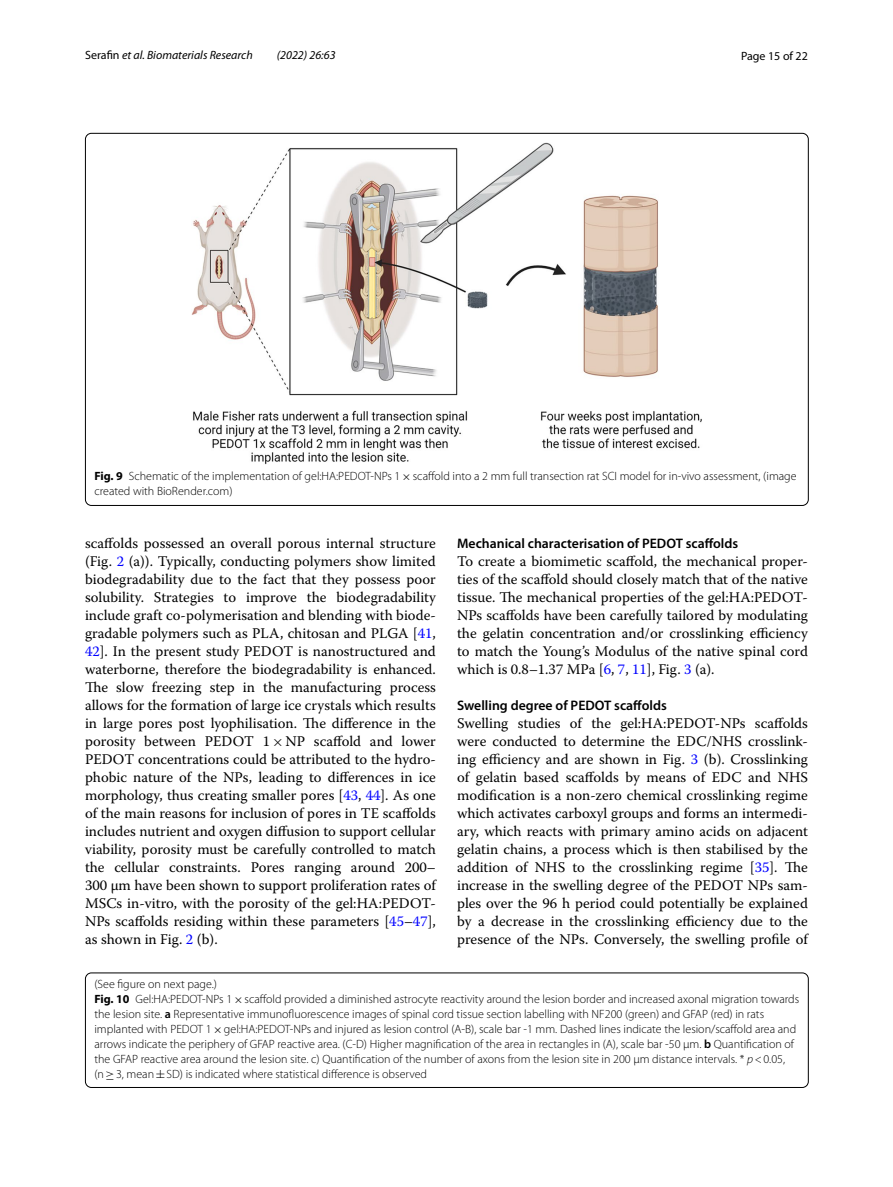
<style>
.page{position:relative;width:893px;height:1187px;background:#fff}
.page>*{position:absolute;margin:0;border:0;box-sizing:border-box;transform-origin:0 0}
.t1{font:14.7px/18px "Warnock Pro";color:#000;text-align:justify}
.t2{font:600 13.8px "Myriad Pro";color:#000}
.t3{font:300 12px/15px "Myriad Pro";color:#000}
.t4{font:italic 12px "Myriad Pro";color:#000}
.t5{font:12px "Myriad Pro";color:#000}
.s1{font-style:normal}
.s2{font-weight:700}
.s3{font-family:"MTSY";font-weight:400}
.s4{color:#00f}
.s5{font-family:"MTSY"}
.s6{font-weight:600}
.s7{font-style:italic}
</style>
<div class="page">
<img style="left:192px;top:142px;width:510px;height:323px">
<div style="left:85px;top:972px;width:723px;height:115px;border:1px solid #000;border-radius:6px"></div>
<p class="t4" style="left:85px;top:48px;width:169px"><span class="s1">Serafin</span> et al. Biomaterials Research</p>
<p class="t4" style="left:277px;top:48px;width:60px">(2022) 26:63</p>
<p class="t5" style="left:741px;top:48px;width:68px">Page 15 of 22</p>
<p class="t3" style="left:94px;top:468px;width:704px"><span class="s2">Fig. 9</span> Schematic of the implementation of gel:HA:PEDOT-NPs 1<span class="s3">×</span>scaffold into a 2 mm full transection rat SCI model for in-vivo assessment, (image created with BioRender.com)</p>
<p class="t1" style="left:85px;top:534px;width:352px">scaffolds possessed an overall porous internal structure (Fig. <span class="s4">2</span> (a)). Typically, conducting polymers show limited biodegradability due to the fact that they possess poor solubility. Strategies to improve the biodegradability include graft co-polymerisation and blending with biode&shy;gradable polymers such as PLA, chitosan and PLGA [<span class="s4">41</span>, <span class="s4">42</span>]. In the present study PEDOT is nanostructured and waterborne, therefore the biodegradability is enhanced.<br>The slow freezing step in the manufacturing process allows for the formation of large ice crystals which results in large pores post lyophilisation. The difference in the porosity between PEDOT 1<span class="s5">×</span>NP scaffold and lower PEDOT concentrations could be attributed to the hydro&shy;phobic nature of the NPs, leading to differences in ice morphology, thus creating smaller pores [<span class="s4">43</span>, <span class="s4">44</span>]. As one of the main reasons for inclusion of pores in TE scaffolds includes nutrient and oxygen diffusion to support cellular viability, porosity must be carefully controlled to match the cellular constraints. Pores ranging around 200– 300 µm have been shown to support proliferation rates of MSCs in-vitro, with the porosity of the gel:HA:PEDOT-NPs scaffolds residing within these parameters [<span class="s4">45</span>–<span class="s4">47</span>], as shown in Fig. <span class="s4">2</span> (b).</p>
<p class="t2" style="left:457px;top:534px;width:283px">Mechanical characterisation of PEDOT scaffolds</p>
<p class="t1" style="left:457px;top:551px;width:352px">To create a biomimetic scaffold, the mechanical proper&shy;ties of the scaffold should closely match that of the native tissue. The mechanical properties of the gel:HA:PEDOT-NPs scaffolds have been carefully tailored by modulating the gelatin concentration and/or crosslinking efficiency to match the Young’s Modulus of the native spinal cord which is 0.8–1.37 MPa [<span class="s4">6</span>, <span class="s4">7</span>, <span class="s4">11</span>], Fig. <span class="s4">3</span> (a).</p>
<p class="t2" style="left:457px;top:696px;width:211px">Swelling degree of PEDOT scaffolds</p>
<p class="t1" style="left:457px;top:713px;width:352px">Swelling studies of the gel:HA:PEDOT-NPs scaffolds were conducted to determine the EDC/NHS crosslink&shy;ing efficiency and are shown in Fig. <span class="s4">3</span> (b). Crosslinking of gelatin based scaffolds by means of EDC and NHS modification is a non-zero chemical crosslinking regime which activates carboxyl groups and forms an intermedi&shy;ary, which reacts with primary amino acids on adjacent gelatin chains, a process which is then stabilised by the addition of NHS to the crosslinking regime [<span class="s4">35</span>]. The increase in the swelling degree of the PEDOT NPs sam&shy;ples over the 96 h period could potentially be explained by a decrease in the crosslinking efficiency due to the presence of the NPs. Conversely, the swelling profile of</p>
<p class="t3" style="left:94px;top:976px;width:124px">(See figure on next page.)</p>
<p class="t3" style="left:94px;top:991px;width:706px"><span class="s2">Fig. 10</span> Gel:HA:PEDOT-NPs 1<span class="s3">×</span>scaffold provided a diminished astrocyte reactivity around the lesion border and increased axonal migration towards the lesion site. <span class="s6">a</span> Representative immunofluorescence images of spinal cord tissue section labelling with NF200 (green) and GFAP (red) in rats implanted with PEDOT 1<span class="s3">×</span>gel:HA:PEDOT-NPs and injured as lesion control (A-B), scale bar -1 mm. Dashed lines indicate the lesion/scaffold area and arrows indicate the periphery of GFAP reactive area. (C-D) Higher magnification of the area in rectangles in (A), scale bar -50 µm. <span class="s6">b</span> Quantification of the GFAP reactive area around the lesion site. c) Quantification of the number of axons from the lesion site in 200 µm distance intervals. * <span class="s7">p</span>&lt;0.05, (n<span class="s3">≥</span>3, mean<span class="s3">±</span>SD) is indicated where statistical difference is observed</p>
</div>
